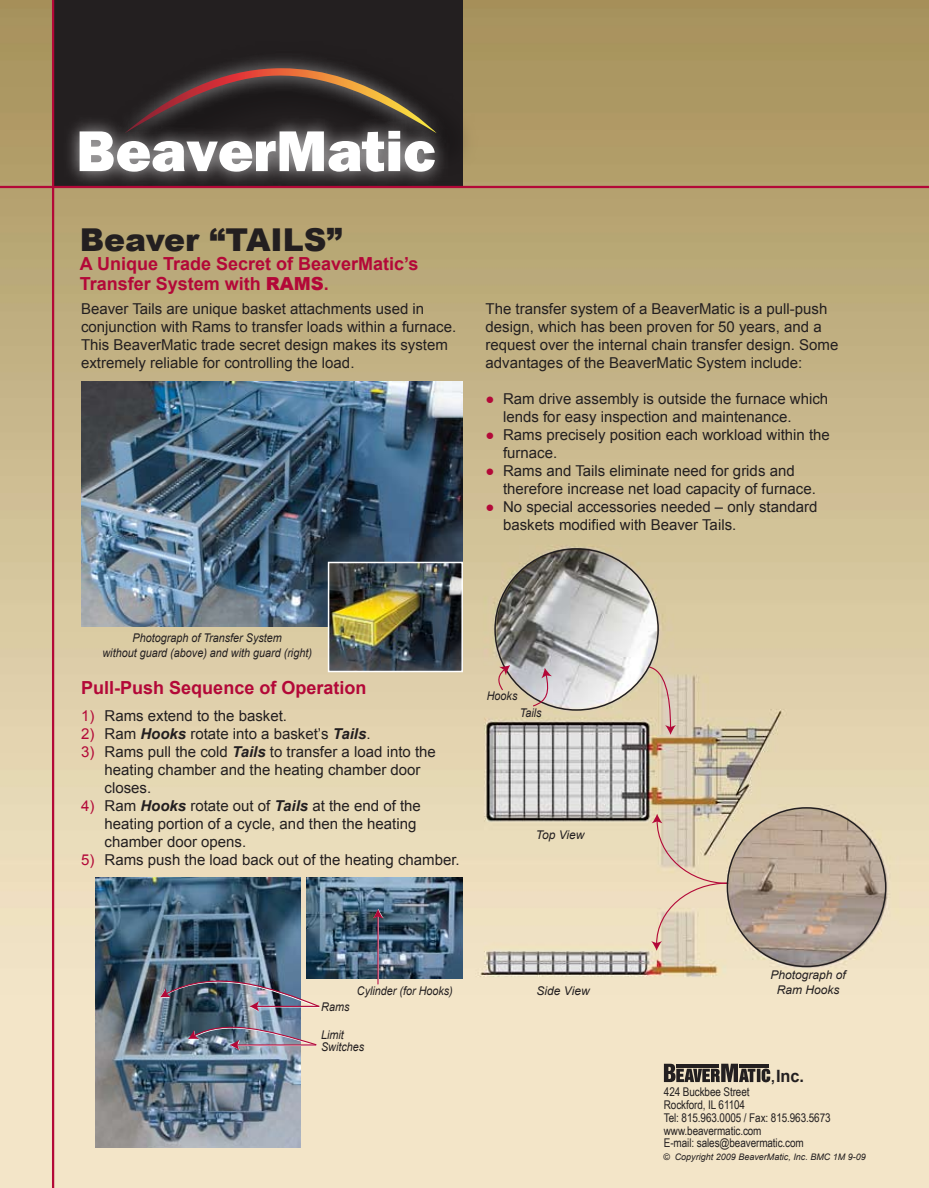
<style>
.page{position:relative;width:929px;height:1188px;background:#fff}
.page>*{position:absolute;margin:0;border:0;box-sizing:border-box;transform-origin:0 0}
.t1{font:900 31.5px "Arial";color:#231f20}
.t2{font:700 18px/19.5px "Arial";color:#b30838}
.t3{font:700 16.95px "Arial";color:#231f20;scale:.96 1}
.t4{font:15px/18px "Arial";color:#231f20}
.t5{font:12px/12.8px "Arial Narrow";letter-spacing:-.01em;color:#231f20}
.t6{font:italic 12px/14.4px "Arial";color:#231f20;text-align:center;scale:.9 1}
.t7{font:italic 12px/14.4px "Arial";color:#231f20;text-align:center}
.t8{font:italic 9px "Arial";color:#231f20}
.s1{font-weight:900}
.s2{color:#b30838}
.s3{font-weight:700;font-style:italic}
.s4{font-size:14.4px}
</style>
<div class="page">
<img style="left:0;top:0;width:929px;height:1188px">
<div style="left:53px;top:0;width:410px;height:186px;background:#231f20"></div>
<div style="left:463px;top:0;width:21px;height:181px;background:#ab9762"></div>
<img style="left:145px;top:59px;width:272px;height:49px">
<img style="left:57px;top:108px;width:400px;height:86px">
<svg style="left:80px;top:131px;width:355px;height:41px;background:#b4b3b3"></svg>
<hr style="left:52px;top:0;width:2px;height:1188px;background:#b30838">
<hr style="left:0;top:186px;width:929px;height:2px;background:#b30838">
<svg style="left:664px;top:1064px;width:106px;height:18px;background:#57514a"></svg>
<svg style="left:651px;top:814px;width:78px;height:137px;background:#e2d1b7"></svg>
<img style="left:81px;top:382px;width:382px;height:244px">
<img style="left:95px;top:877px;width:206px;height:270px">
<img style="left:306px;top:877px;width:157px;height:101px">
<img style="left:331px;top:565px;width:129px;height:104px">
<div style="left:328px;top:562px;width:135px;height:110px;border:2px solid #fff"></div>
<hr style="left:378px;top:915px;width:1px;height:70px;background:#fff">
<img style="left:159px;top:967px;width:162px;height:45px">
<img style="left:188px;top:1019px;width:130px;height:32px">
<hr style="left:377px;top:916px;width:1px;height:68px;background:#b30838">
<svg style="left:373px;top:909px;width:11px;height:10px"></svg>
<svg style="left:648px;top:666px;width:28px;height:69px;background:#d8c2a9"></svg>
<svg style="left:495px;top:665px;width:15px;height:27px"></svg>
<svg style="left:532px;top:668px;width:20px;height:39px"></svg>
<h1 class="t1" style="left:80px;top:217px;width:264px">Beaver “TAILS”</h1>
<p class="t2" style="left:80px;top:255px;width:340px">A Unique Trade Secret of BeaverMatic’s<br>Transfer System with <span class="s1">RAMS</span>.</p>
<p class="t4" style="left:81px;top:300px;width:377px">Beaver Tails are unique basket attachments used in conjunction with Rams to transfer loads within a furnace.<br>This BeaverMatic trade secret design makes its system extremely reliable for controlling the load.</p>
<p class="t4" style="left:486px;top:300px;width:354px">The transfer system of a BeaverMatic is a pull-push design, which has been proven for 50 years, and a request over the internal chain transfer design. Some advantages of the BeaverMatic System include:</p>
<p class="t4" style="left:503px;top:390px;width:327px;text-indent:-18px"><span class="s2">●</span> Ram drive assembly is outside the furnace which lends for easy inspection and maintenance.</p>
<p class="t4" style="left:503px;top:426px;width:328px;text-indent:-18px"><span class="s2">●</span> Rams precisely position each workload within the furnace.</p>
<p class="t4" style="left:503px;top:462px;width:314px;text-indent:-18px"><span class="s2">●</span> Rams and Tails eliminate need for grids and therefore increase net load capacity of furnace.</p>
<p class="t4" style="left:503px;top:498px;width:316px;text-indent:-18px"><span class="s2">●</span> No special accessories needed – only standard baskets modified with Beaver Tails.</p>
<p class="t6" style="left:102px;top:631px;width:234px">Photograph of Transfer System<br>without guard (above) and with guard (right)</p>
<p class="t2" style="left:81px;top:678px;width:287px">Pull-Push Sequence of Operation</p>
<p class="t4" style="left:81px;top:707px;width:207px"><span class="s2">1)</span> Rams extend to the basket.</p>
<p class="t4" style="left:81px;top:725px;width:291px"><span class="s2">2)</span> Ram <span class="s3">Hooks</span> rotate into a basket’s <span class="s3">Tails</span>.</p>
<p class="t4" style="left:105px;top:743px;width:333px;text-indent:-23px"><span class="s2">3)</span> Rams pull the cold <span class="s3">Tails</span> to transfer a load into the heating chamber and the heating chamber door closes.</p>
<p class="t4" style="left:105px;top:797px;width:318px;text-indent:-23px"><span class="s2">4)</span> Ram <span class="s3">Hooks</span> rotate out of <span class="s3">Tails</span> at the end of the heating portion of a cycle, and then the heating chamber door opens.</p>
<p class="t4" style="left:81px;top:851px;width:380px"><span class="s2">5)</span> Rams push the load back out of the heating chamber.</p>
<p class="t6" style="left:487px;top:689px;width:36px">Hooks</p>
<p class="t6" style="left:520px;top:706px;width:26px">Tails</p>
<p class="t7" style="left:536px;top:827px;width:50px">Top View</p>
<p class="t6" style="left:357px;top:983px;width:108px">Cylinder (for Hooks)</p>
<p class="t6" style="left:321px;top:1029px;width:50px;line-height:12px;text-align:left">Limit<br>Switches</p>
<p class="t6" style="left:321px;top:1000px;width:33px">Rams</p>
<p class="t7" style="left:537px;top:983px;width:55px">Side View</p>
<p class="t7" style="left:770px;top:968px;width:77px">Photograph of<br>Ram Hooks</p>
<p class="t3" style="left:771px;top:1065px;width:36px"><span class="s4">,</span>Inc.</p>
<p class="t5" style="left:664px;top:1085px;width:168px">424 Buckbee Street<br>Rockford, IL 61104<br>Tel: 815.963.0005 / Fax: 815.963.5673 www.beavermatic.com<br>E-mail: sales@beavermatic.com</p>
<p class="t8" style="left:663px;top:1151px;width:204px">© Copyright 2009 BeaverMatic, Inc. BMC 1M 9-09</p>
</div>
